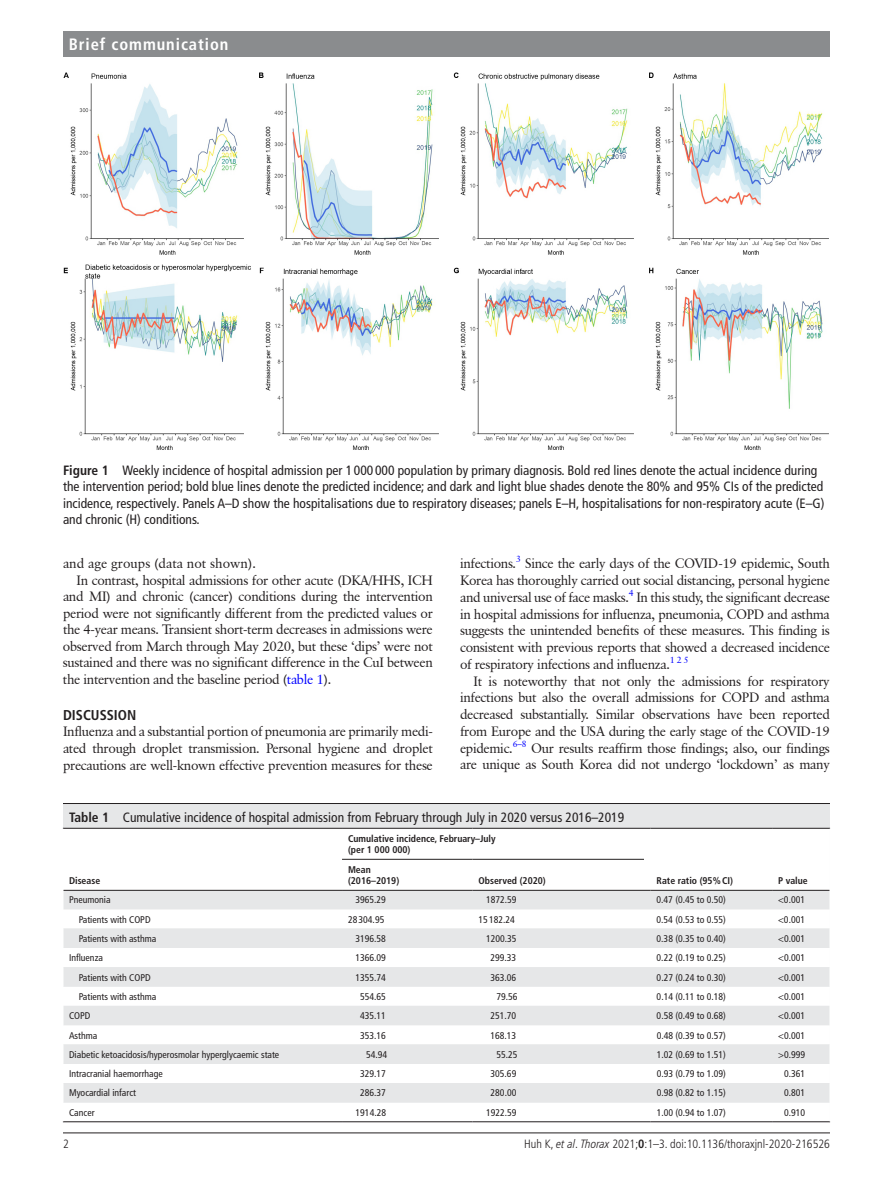
<style>
.page{position:relative;width:893px;height:1191px;background:#fff}
.page>*{position:absolute;margin:0;border:0;box-sizing:border-box;transform-origin:0 0}
.t1{font:700 condensed 16.5px "Frutiger LT Pro";letter-spacing:.055em;color:#fff}
.t2{font:700 condensed 14.25px "Frutiger LT Pro";color:#231f20}
.t3{font:13.5px/16.8px "Classical Garamond BT";letter-spacing:-.025em;color:#231f20;text-align:justify}
.t4{font:condensed 13.5px/16.5px "Frutiger LT Pro";color:#231f20}
.t5{font:13.5px "Classical Garamond BT";color:#231f20}
.t6{font:300 condensed 12px "Frutiger LT Pro";color:#231f20}
.t7{font:condensed 9.75px "Frutiger LT Pro";color:#231f20}
.t8{font:700 condensed 9.75px/11.7px "Frutiger LT Pro";color:#231f20}
.s1{font-weight:700}
.s2{color:#00f}
.s3{font-style:italic}
</style>
<div class="page">
<div style="left:63px;top:31px;width:767px;height:25px;background:#8a8c8e"></div>
<img style="left:63px;top:72px;width:766px;height:378px">
<div style="left:63px;top:803px;width:767px;height:319px;background:#e6e7e8"></div>
<hr style="left:63px;top:803px;width:767px;height:1px;background:#231f20">
<div style="left:64px;top:829px;width:766px;height:292px;background:#fff"></div>
<svg style="left:64px;top:891px;width:766px;height:211px"></svg>
<hr style="left:63px;top:890px;width:279px;height:1px;background:#231f20">
<hr style="left:651px;top:890px;width:121px;height:1px;background:#231f20">
<hr style="left:772px;top:890px;width:58px;height:1px;background:#231f20">
<hr style="left:63px;top:828px;width:279px;height:1px;background:#231f20">
<hr style="left:342px;top:828px;width:130px;height:1px;background:#231f20">
<hr style="left:472px;top:828px;width:179px;height:1px;background:#231f20">
<hr style="left:651px;top:828px;width:121px;height:1px;background:#231f20">
<hr style="left:772px;top:828px;width:58px;height:1px;background:#231f20">
<hr style="left:342px;top:859px;width:130px;height:1px;background:#231f20">
<hr style="left:342px;top:890px;width:130px;height:1px;background:#231f20">
<hr style="left:472px;top:859px;width:179px;height:1px;background:#231f20">
<hr style="left:472px;top:890px;width:179px;height:1px;background:#231f20">
<hr style="left:63px;top:1121px;width:279px;height:1px;background:#231f20">
<hr style="left:342px;top:1121px;width:130px;height:1px;background:#231f20">
<hr style="left:472px;top:1121px;width:179px;height:1px;background:#231f20">
<hr style="left:651px;top:1121px;width:121px;height:1px;background:#231f20">
<hr style="left:772px;top:1121px;width:58px;height:1px;background:#231f20">
<hr style="left:63px;top:828px;width:1px;height:31px;background:#fff">
<hr style="left:63px;top:859px;width:1px;height:31px;background:#fff">
<svg style="left:63px;top:890px;width:1px;height:231px"></svg>
<svg style="left:645px;top:857px;width:6px;height:4px"></svg>
<hr style="left:63px;top:1132px;width:767px;height:1px;background:#231f20">
<p class="t1" style="left:69px;top:34px;width:161px">Brief communication</p>
<p class="t4" style="left:63px;top:462px;width:763px"><span class="s1">Figure 1</span> Weekly incidence of hospital admission per 1 000 000 population by primary diagnosis. Bold red lines denote the actual incidence during the intervention period; bold blue lines denote the predicted incidence; and dark and light blue shades denote the 80% and 95% CIs of the predicted incidence, respectively. Panels A–D show the hospitalisations due to respiratory diseases; panels E–H, hospitalisations for non-respiratory acute (E–G) and chronic (H) conditions.</p>
<p class="t5" style="left:63px;top:555px;width:195px">and age groups (data not shown).</p>
<p class="t3" style="left:76px;top:571px;width:358px">In contrast, hospital admissions for other acute (DKA/HHS, ICH</p>
<p class="t3" style="left:63px;top:588px;width:371px">and MI) and chronic (cancer) conditions during the intervention</p>
<p class="t3" style="left:63px;top:604px;width:371px">period were not significantly different from the predicted values or</p>
<p class="t3" style="left:63px;top:621px;width:371px">the 4-year means. Transient short-term decreases in admissions were</p>
<p class="t3" style="left:63px;top:637px;width:371px">observed from March through May 2020, but these ‘dips’ were not</p>
<p class="t3" style="left:63px;top:654px;width:371px">sustained and there was no significant difference in the CuI between</p>
<p class="t3" style="left:63px;top:670px;width:270px">the intervention and the baseline period (<span class="s2">table 1</span>).</p>
<p class="t2" style="left:63px;top:706px;width:75px">DISCUSSION</p>
<p class="t3" style="left:63px;top:723px;width:371px">Influenza and a substantial portion of pneumonia are primarily medi&shy;ated through droplet transmission. Personal hygiene and droplet precautions are well-known effective prevention measures for these</p>
<p class="t3" style="left:460px;top:555px;width:371px">infections.<sup>3</sup> Since the early days of the COVID-19 epidemic, South Korea has thoroughly carried out social distancing, personal hygiene and universal use of face masks.<sup>4</sup> In this study, the significant decrease in hospital admissions for influenza, pneumonia, COPD and asthma suggests the unintended benefits of these measures. This finding is consistent with previous reports that showed a decreased incidence of respiratory infections and influenza.<sup>1</sup> <sup>2</sup> <sup>5</sup></p>
<p class="t3" style="left:460px;top:672px;width:371px;text-indent:14px">It is noteworthy that not only the admissions for respiratory infections but also the overall admissions for COPD and asthma decreased substantially. Similar observations have been reported from Europe and the USA during the early stage of the COVID-19 epidemic.<sup>6–8</sup> Our results reaffirm those findings; also, our findings are unique as South Korea did not undergo ‘lockdown’ as many</p>
<p class="t4" style="left:69px;top:809px;width:557px"><span class="s1">Table 1</span> Cumulative incidence of hospital admission from February through July in 2020 versus 2016–2019</p>
<p class="t8" style="left:69px;top:875px;width:33px">Disease</p>
<p class="t8" style="left:348px;top:832px;width:149px">Cumulative incidence, February–July (per 1 000 000)</p>
<p class="t8" style="left:348px;top:863px;width:53px">Mean (2016–2019)</p>
<p class="t8" style="left:478px;top:875px;width:69px">Observed (2020)</p>
<p class="t8" style="left:657px;top:875px;width:78px">Rate ratio (95%CI)</p>
<p class="t8" style="left:778px;top:875px;width:31px">P value</p>
<p class="t7" style="left:69px;top:894px;width:43px">Pneumonia</p>
<p class="t7" style="left:356px;top:894px;width:32px">3965.29</p>
<p class="t7" style="left:486px;top:894px;width:32px">1872.59</p>
<p class="t7" style="left:657px;top:894px;width:71px">0.47 (0.45 to 0.50)</p>
<p class="t7" style="left:778px;top:894px;width:28px">&lt;0.001</p>
<p class="t7" style="left:79px;top:913px;width:73px">Patients with COPD</p>
<p class="t7" style="left:348px;top:913px;width:38px">28 304.95</p>
<p class="t7" style="left:479px;top:913px;width:38px">15 182.24</p>
<p class="t7" style="left:657px;top:913px;width:71px">0.54 (0.53 to 0.55)</p>
<p class="t7" style="left:778px;top:913px;width:28px">&lt;0.001</p>
<p class="t7" style="left:79px;top:933px;width:79px">Patients with asthma</p>
<p class="t7" style="left:356px;top:933px;width:32px">3196.58</p>
<p class="t7" style="left:486px;top:933px;width:32px">1200.35</p>
<p class="t7" style="left:657px;top:933px;width:71px">0.38 (0.35 to 0.40)</p>
<p class="t7" style="left:778px;top:933px;width:28px">&lt;0.001</p>
<p class="t7" style="left:69px;top:952px;width:35px">Influenza</p>
<p class="t7" style="left:356px;top:952px;width:32px">1366.09</p>
<p class="t7" style="left:491px;top:952px;width:27px">299.33</p>
<p class="t7" style="left:657px;top:952px;width:71px">0.22 (0.19 to 0.25)</p>
<p class="t7" style="left:778px;top:952px;width:28px">&lt;0.001</p>
<p class="t7" style="left:79px;top:971px;width:73px">Patients with COPD</p>
<p class="t7" style="left:356px;top:971px;width:32px">1355.74</p>
<p class="t7" style="left:491px;top:971px;width:27px">363.06</p>
<p class="t7" style="left:657px;top:971px;width:71px">0.27 (0.24 to 0.30)</p>
<p class="t7" style="left:778px;top:971px;width:28px">&lt;0.001</p>
<p class="t7" style="left:79px;top:990px;width:79px">Patients with asthma</p>
<p class="t7" style="left:360px;top:990px;width:27px">554.65</p>
<p class="t7" style="left:497px;top:990px;width:23px">79.56</p>
<p class="t7" style="left:657px;top:990px;width:71px">0.14 (0.11 to 0.18)</p>
<p class="t7" style="left:778px;top:990px;width:28px">&lt;0.001</p>
<p class="t7" style="left:69px;top:1010px;width:23px">COPD</p>
<p class="t7" style="left:360px;top:1010px;width:27px">435.11</p>
<p class="t7" style="left:491px;top:1010px;width:27px">251.70</p>
<p class="t7" style="left:657px;top:1010px;width:71px">0.58 (0.49 to 0.68)</p>
<p class="t7" style="left:778px;top:1010px;width:28px">&lt;0.001</p>
<p class="t7" style="left:69px;top:1029px;width:30px">Asthma</p>
<p class="t7" style="left:360px;top:1029px;width:27px">353.16</p>
<p class="t7" style="left:491px;top:1029px;width:27px">168.13</p>
<p class="t7" style="left:657px;top:1029px;width:71px">0.48 (0.39 to 0.57)</p>
<p class="t7" style="left:778px;top:1029px;width:28px">&lt;0.001</p>
<p class="t7" style="left:69px;top:1048px;width:212px">Diabetic ketoacidosis/hyperosmolar hyperglycaemic state</p>
<p class="t7" style="left:366px;top:1048px;width:23px">54.94</p>
<p class="t7" style="left:497px;top:1048px;width:23px">55.25</p>
<p class="t7" style="left:657px;top:1048px;width:71px">1.02 (0.69 to 1.51)</p>
<p class="t7" style="left:778px;top:1048px;width:28px">&gt;0.999</p>
<p class="t7" style="left:69px;top:1068px;width:95px">Intracranial haemorrhage</p>
<p class="t7" style="left:360px;top:1068px;width:27px">329.17</p>
<p class="t7" style="left:491px;top:1068px;width:27px">305.69</p>
<p class="t7" style="left:657px;top:1068px;width:71px">0.93 (0.79 to 1.09)</p>
<p class="t7" style="left:784px;top:1068px;width:23px">0.361</p>
<p class="t7" style="left:69px;top:1087px;width:68px">Myocardial infarct</p>
<p class="t7" style="left:360px;top:1087px;width:27px">286.37</p>
<p class="t7" style="left:491px;top:1087px;width:27px">280.00</p>
<p class="t7" style="left:657px;top:1087px;width:71px">0.98 (0.82 to 1.15)</p>
<p class="t7" style="left:784px;top:1087px;width:23px">0.801</p>
<p class="t7" style="left:69px;top:1106px;width:27px">Cancer</p>
<p class="t7" style="left:356px;top:1106px;width:32px">1914.28</p>
<p class="t7" style="left:486px;top:1106px;width:32px">1922.59</p>
<p class="t7" style="left:657px;top:1106px;width:71px">1.00 (0.94 to 1.07)</p>
<p class="t7" style="left:784px;top:1106px;width:23px">0.910</p>
<p class="t6" style="left:63px;top:1136px;width:7px">2</p>
<p class="t6" style="left:524px;top:1136px;width:307px">Huh K, <span class="s3">et al</span>. <span class="s3">Thorax</span> 2021;<span class="s1">0</span>:1–3. doi:10.1136/thoraxjnl-2020-216526</p>
</div>
